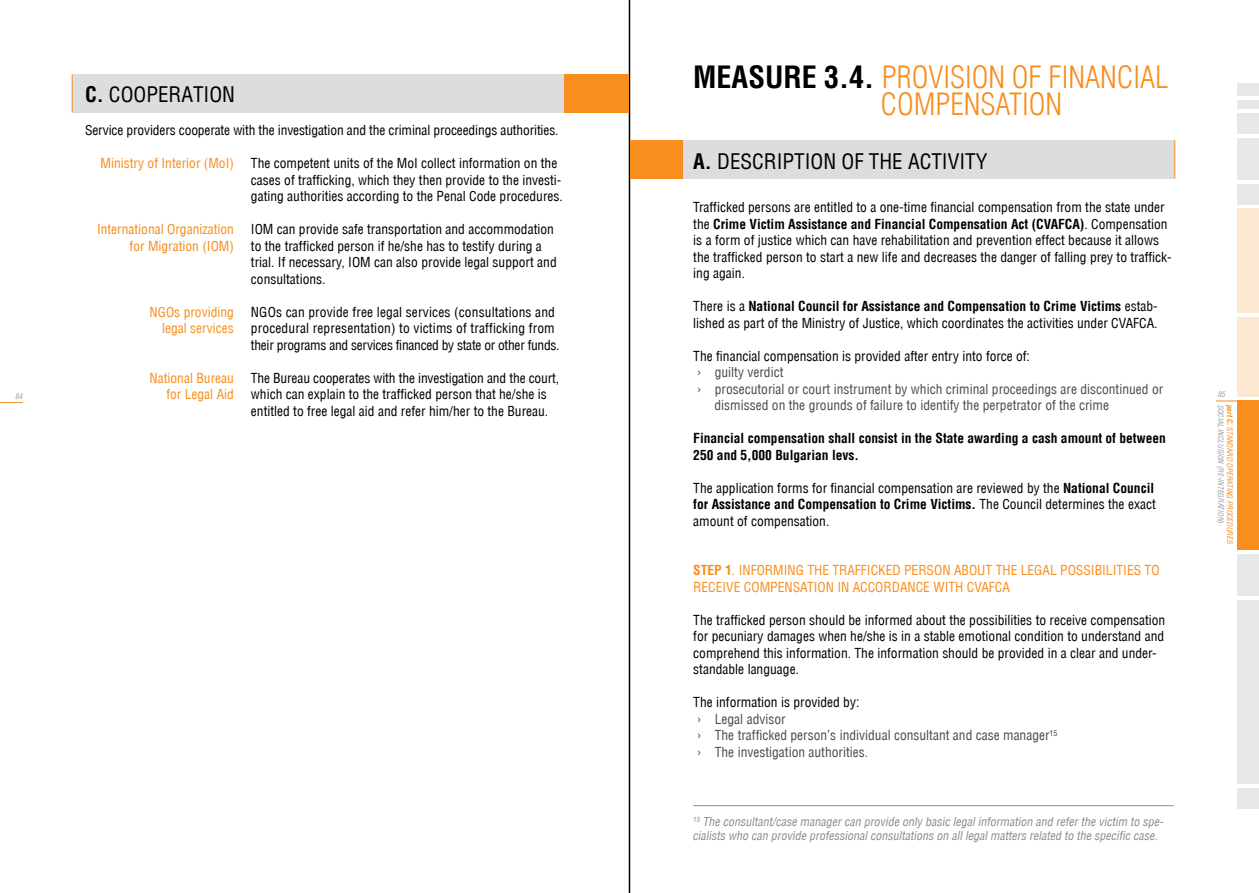
<style>
.page{position:relative;width:1259px;height:893px;background:#fff}
.page>*{position:absolute;margin:0;border:0;box-sizing:border-box;transform-origin:0 0}
.t1{font:300 condensed 30px "AG Letterica";color:#f78e1e}
.t2{font:700 30px "AG Letterica Condensed";color:#000}
.t3{font:21px "AG Letterica Condensed";color:#000}
.t4{font:13.5px/16.5px "AG Letterica Condensed";color:#000}
.t5{font:13.5px/16.5px "AG Letterica Condensed";color:#4d4d4f}
.t6{font:13.5px/16.5px "AG Letterica Condensed";color:#f78e1e;text-align:right}
.t7{font:700 13.5px/16.5px "AG Letterica Condensed";color:#000}
.t8{font:italic 12px/13.5px "AG Letterica Condensed";color:#8a8c8e}
.t9{font:italic 7.5px/9px "AG Letterica Condensed";color:#9d9fa2}
.s1{font-family:"AG Letterica";font-weight:300;font-stretch:condensed;color:#f78e1e}
.s2{font-weight:700}
.s3{font-weight:700;color:#f78e1e}
.s4{color:#f78e1e}
</style>
<div class="page">
<hr style="left:629px;top:0;width:1px;height:893px;background:#000">
<div style="left:1237px;top:83px;width:22px;height:13px;background:#e6e7e8"></div>
<div style="left:1237px;top:100px;width:22px;height:8px;background:#e6e7e8"></div>
<div style="left:1237px;top:113px;width:22px;height:21px;background:#e6e7e8"></div>
<div style="left:1237px;top:138px;width:22px;height:41px;background:#e6e7e8"></div>
<div style="left:1237px;top:184px;width:22px;height:20px;background:#e6e7e8"></div>
<div style="left:1237px;top:555px;width:22px;height:41px;background:#e6e7e8"></div>
<div style="left:1237px;top:788px;width:22px;height:21px;background:#e6e7e8"></div>
<div style="left:1237px;top:600px;width:22px;height:184px;background:#e6e7e8"></div>
<div style="left:653px;top:140px;width:521px;height:39px;background:#dcddde"></div>
<div style="left:630px;top:140px;width:53px;height:39px;background:#f78e1e"></div>
<hr style="left:1174px;top:140px;width:1px;height:39px;background:#f78e1e">
<div style="left:73px;top:74px;width:521px;height:39px;background:#dcddde"></div>
<div style="left:564px;top:74px;width:65px;height:39px;background:#f78e1e"></div>
<hr style="left:72px;top:74px;width:1px;height:39px;background:#f78e1e">
<hr style="left:693px;top:805px;width:481px;height:1px;background:#8a8c8e">
<svg style="left:1216px;top:401px;width:21px;height:1px"></svg>
<div style="left:1237px;top:209px;width:22px;height:104px;background:#fde8d2"></div>
<div style="left:1237px;top:317px;width:22px;height:79px;background:#fde8d2"></div>
<div style="left:1237px;top:400px;width:22px;height:150px;background:#f78e1e"></div>
<svg style="left:0;top:402px;width:23px;height:1px"></svg>
<h1 class="t2" style="left:693px;top:59px;width:218px">MEASURE 3.4. <span class="s1">PROVISION</span></h1>
<h1 class="t1" style="left:1011px;top:59px;width:51px">OF FINANCIAL</h1>
<h1 class="t1" style="left:880px;top:86px;width:16px">COMPENSATION</h1>
<h2 class="t3" style="left:693px;top:149px;width:296px"><span class="s2">А.</span> DESCRIPTION OF THE ACTIVITY</h2>
<p class="t4" style="left:693px;top:199px;width:480px">Trafficked persons are entitled to a one-time financial compensation from the state under the <span class="s2">Crime Victim Assistance and Financial Compensation Act (CVAFCA)</span>. Compensation is a form of justice which can have rehabilitation and prevention effect because it allows the trafficked person to start a new life and decreases the danger of falling prey to traffick&shy;ing again.</p>
<p class="t4" style="left:693px;top:298px;width:466px">There is a <span class="s2">National Council for Assistance and Compensation to Crime Victims</span> estab&shy;lished as part of the Ministry of Justice, which coordinates the activities under CVAFCA.</p>
<p class="t4" style="left:693px;top:347px;width:338px">The financial compensation is provided after entry into force of:</p>
<p class="t5" style="left:697px;top:364px;width:87px">› guilty verdict</p>
<p class="t5" style="left:697px;top:380px;width:467px">› prosecutorial or court instrument by which criminal proceedings are discontinued or</p>
<p class="t5" style="left:714px;top:397px;width:396px">dismissed on the grounds of failure to identify the perpetrator of the crime</p>
<p class="t7" style="left:693px;top:430px;width:474px">Financial compensation shall consist in the State awarding a cash amount of between<br>250 and 5,000 Bulgarian levs.</p>
<p class="t4" style="left:693px;top:479px;width:464px;text-align:justify">The application forms for financial compensation are reviewed by the <span class="s2">National Council for Assistance and Compensation to Crime Victims.</span> The Council determines the exact amount of compensation.</p>
<p class="t6" style="left:693px;top:562px;width:58px"><span class="s2">STEP 1</span>. Informing</p>
<p class="t6" style="left:807px;top:562px;width:8px">the</p>
<p class="t6" style="left:832px;top:562px;width:8px">trafficked</p>
<p class="t6" style="left:904px;top:562px;width:9px">person</p>
<p class="t6" style="left:954px;top:562px;width:9px">about</p>
<p class="t6" style="left:995px;top:562px;width:8px">the</p>
<p class="t6" style="left:1020px;top:562px;width:8px">legal</p>
<p class="t6" style="left:1060px;top:562px;width:8px">possibilities</p>
<p class="t6" style="left:1144px;top:562px;width:9px">to</p>
<p class="t6" style="left:693px;top:578px;width:8px">receive</p>
<p class="t6" style="left:744px;top:578px;width:9px">compensation</p>
<p class="t6" style="left:837px;top:578px;width:25px">in accordance</p>
<p class="t6" style="left:933px;top:578px;width:9px">with</p>
<p class="t6" style="left:967px;top:578px;width:45px">CVAFCA</p>
<p class="t4" style="left:693px;top:611px;width:473px">The trafficked person should be informed about the possibilities to receive compensation for pecuniary damages when he/she is in a stable emotional condition to understand and comprehend this information. The information should be provided in a clear and under&shy;standable language.</p>
<p class="t4" style="left:693px;top:694px;width:168px">The information is provided by:</p>
<p class="t5" style="left:697px;top:710px;width:361px">› Legal advisor<br>› The trafficked person’s individual consultant and case manager<sup>15 </sup>› The investigation authorities.</p>
<h2 class="t3" style="left:85px;top:82px;width:151px"><span class="s2">C.</span> COOPERATION</h2>
<p class="t4" style="left:85px;top:122px;width:475px">Service providers cooperate with the investigation and the criminal proceedings authorities.</p>
<p class="t4" style="left:251px;top:155px;width:313px">The competent units of the MoI collect information on the cases of trafficking, which they then provide to the investi&shy;gating authorities according to the Penal Code procedures.</p>
<p class="t4" style="left:251px;top:221px;width:307px">IOM can provide safe transportation and accommodation to the trafficked person if he/she has to testify during a trial. If necessary, IOM can also provide legal support and consultations.</p>
<p class="t4" style="left:251px;top:303px;width:310px">NGOs can provide free legal services (consultations and procedural representation) to victims of trafficking from their programs and services financed by state or other funds.</p>
<p class="t4" style="left:251px;top:369px;width:310px">The Bureau cooperates with the investigation and the court, which can explain to the trafficked person that he/she is entitled to free legal aid and refer him/her to the Bureau.</p>
<p class="t6" style="left:101px;top:155px;width:135px">Ministry of Interior (MoI)</p>
<p class="t6" style="left:97px;top:221px;width:138px">International Organization for Migration (IOM)</p>
<p class="t6" style="left:150px;top:303px;width:86px">NGOs providing legal services</p>
<p class="t6" style="left:150px;top:369px;width:86px">National Bureau for Legal Aid</p>
<p class="t9" style="left:16px;top:392px;width:9px">84</p>
<p class="t9" style="left:1218px;top:390px;width:9px">85</p>
<p class="t9" style="left:1234px;top:405px;width:141px;rotate:90deg"><span class="s3">part C.</span> <span class="s4">STANDARD OPERATING PROCEDURES<br></span>SOCIAL INCLUSION (RE-INTEGRATION)</p>
<p class="t8" style="left:693px;top:815px;width:472px"><sup>15</sup> The consultant/case manager can provide only basic legal information and refer the victim to spe&shy;cialists who can provide professional consultations on all legal matters related to the specific case.</p>
</div>
